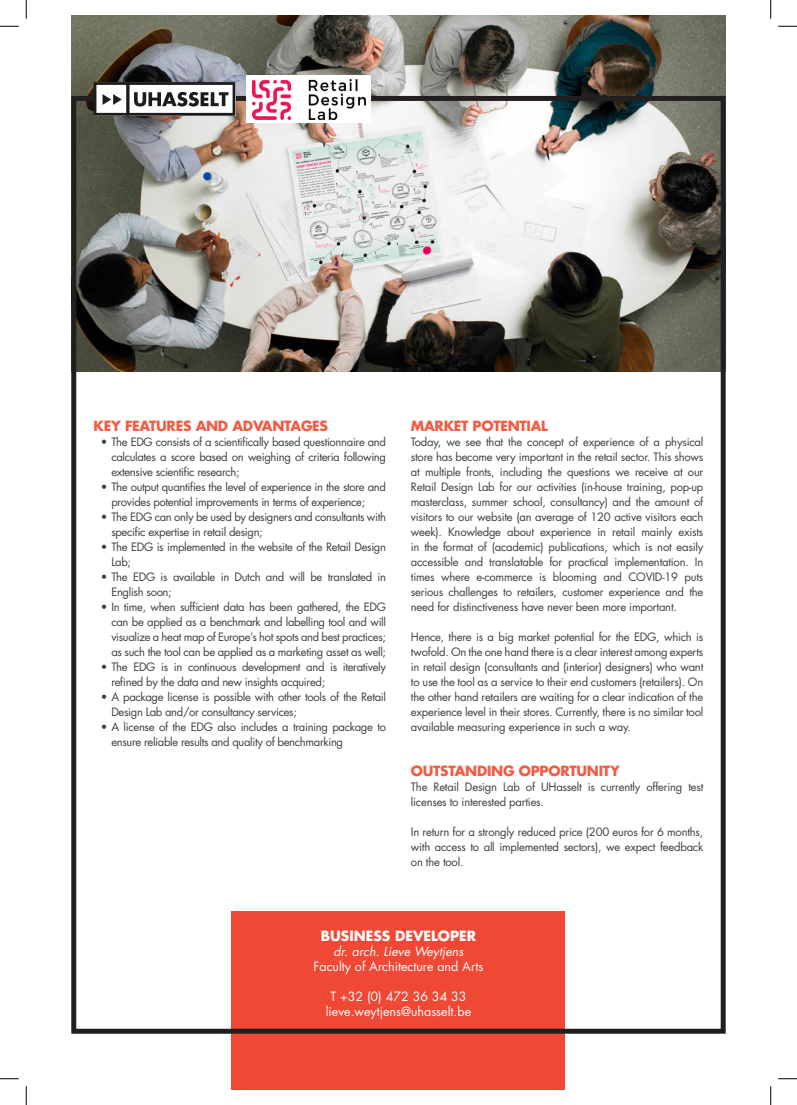
<style>
.page{position:relative;width:797px;height:1105px;background:#fff}
.page>*{position:absolute;margin:0;border:0;box-sizing:border-box;transform-origin:0 0}
.t1{font:700 13.75px "Futura Std";letter-spacing:-.02em;color:#f15d44}
.t2{font:700 13.75px "Futura Std";color:#fff}
.t3{font:12.5px "Futura Std";color:#fff}
.t4{font:italic 12.5px "Futura Std";color:#fff}
.t5{font:11.25px/15px "Futura Std";letter-spacing:-.03em;color:#3e3e3f}
</style>
<div class="page">
<img style="left:71px;top:16px;width:654px;height:355px">
<div style="left:232px;top:911px;width:333px;height:178px;background:#ef4835"></div>
<div style="left:71px;top:96px;width:654px;height:938px;border:5px solid #231f20"></div>
<svg style="left:94px;top:82px;width:141px;height:34px"></svg>
<div style="left:246px;top:75px;width:124px;height:48px;background:#fff"></div>
<img style="left:253px;top:80px;width:112px;height:39px">
<svg style="left:0;top:25px;width:19px;height:2px"></svg>
<svg style="left:778px;top:25px;width:19px;height:2px"></svg>
<svg style="left:0;top:1078px;width:19px;height:1px"></svg>
<svg style="left:778px;top:1078px;width:19px;height:1px"></svg>
<svg style="left:25px;top:0;width:2px;height:19px"></svg>
<svg style="left:25px;top:1086px;width:2px;height:19px"></svg>
<svg style="left:770px;top:0;width:1px;height:19px"></svg>
<svg style="left:770px;top:1086px;width:1px;height:19px"></svg>
<p class="t1" style="left:94px;top:417px;width:236px">KEY FEATURES AND ADVANTAGES</p>
<p class="t5" style="left:111px;top:435px;width:276px;text-align:justify;text-indent:-11px">• The EDG consists of a scientifically based questionnaire and calculates a score based on weighing of criteria following extensive scientific research;</p>
<p class="t5" style="left:111px;top:480px;width:276px;text-indent:-11px">• The output quantifies the level of experience in the store and provides potential improvements in terms of experience;</p>
<p class="t5" style="left:111px;top:510px;width:276px;text-indent:-11px">• The EDG can only be used by designers and consultants with specific expertise in retail design;</p>
<p class="t5" style="left:111px;top:540px;width:276px;text-indent:-11px">• The EDG is implemented in the website of the Retail Design<br>Lab;</p>
<p class="t5" style="left:111px;top:570px;width:276px;text-indent:-11px">• The EDG is available in Dutch and will be translated in<br>English soon;</p>
<p class="t5" style="left:111px;top:600px;width:276px;text-align:justify;text-indent:-11px">• In time, when sufficient data has been gathered, the EDG can be applied as a benchmark and labelling tool and will visualize a heat map of Europe’s hot spots and best practices; as such the tool can be applied as a marketing asset as well;</p>
<p class="t5" style="left:111px;top:660px;width:276px;text-indent:-11px">• The EDG is in continuous development and is iteratively refined by the data and new insights acquired;</p>
<p class="t5" style="left:111px;top:690px;width:276px;text-indent:-11px">• A package license is possible with other tools of the Retail<br>Design Lab and/or consultancy services;</p>
<p class="t5" style="left:111px;top:720px;width:276px;text-indent:-11px">• A license of the EDG also includes a training package to ensure reliable results and quality of benchmarking</p>
<p class="t1" style="left:411px;top:417px;width:139px">MARKET POTENTIAL</p>
<p class="t5" style="left:411px;top:435px;width:294px;text-align:justify">Today, we see that the concept of experience of a physical store has become very important in the retail sector. This shows at multiple fronts, including the questions we receive at our Retail Design Lab for our activities (in-house training, pop-up masterclass, summer school, consultancy) and the amount of visitors to our website (an average of 120 active visitors each week). Knowledge about experience in retail mainly exists in the format of (academic) publications, which is not easily accessible and translatable for practical implementation. In times where e-commerce is blooming and COVID-19 puts serious challenges to retailers, customer experience and the need for distinctiveness have never been more important.</p>
<p class="t5" style="left:411px;top:630px;width:294px;text-align:justify">Hence, there is a big market potential for the EDG, which is twofold. On the one hand there is a clear interest among experts in retail design (consultants and (interior) designers) who want to use the tool as a service to their end customers (retailers). On the other hand retailers are waiting for a clear indication of the experience level in their stores. Currently, there is no similar tool available measuring experience in such a way.</p>
<p class="t1" style="left:411px;top:762px;width:210px">OUTSTANDING OPPORTUNITY</p>
<p class="t5" style="left:411px;top:780px;width:294px">The Retail Design Lab of UHasselt is currently offering test licenses to interested parties.</p>
<p class="t5" style="left:411px;top:825px;width:294px;text-align:justify">In return for a strongly reduced price (200 euros for 6 months, with access to all implemented sectors), we expect feedback on the tool.</p>
<p class="t2" style="left:321px;top:927px;width:157px">BUSINESS DEVELOPER</p>
<p class="t4" style="left:333px;top:944px;width:132px">dr. arch. Lieve Weytjens</p>
<p class="t3" style="left:313px;top:959px;width:171px">Faculty of Architecture and Arts</p>
<p class="t3" style="left:330px;top:989px;width:138px">T +32 (0) 472 36 34 33</p>
<p class="t3" style="left:326px;top:1004px;width:147px">lieve.weytjens@uhasselt.be</p>
</div>
